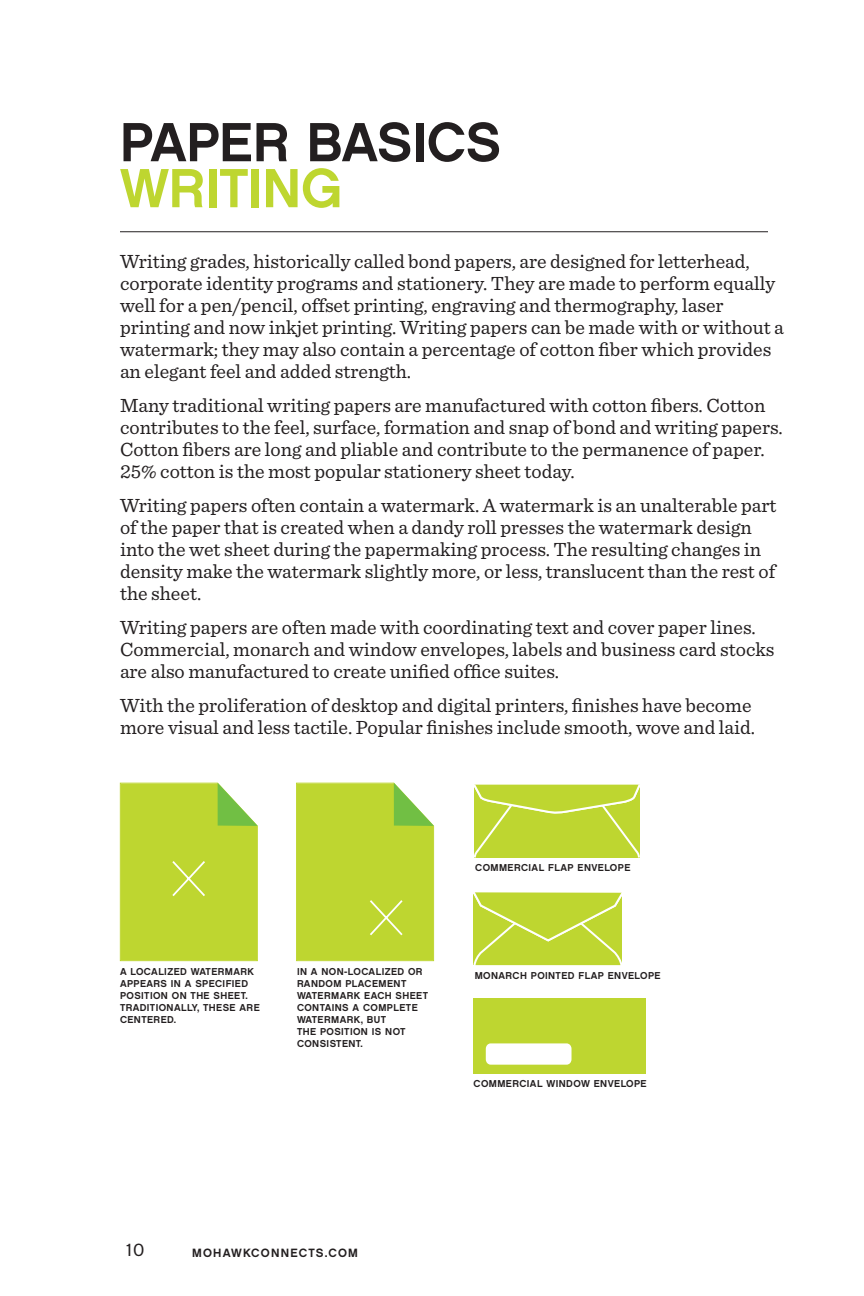
<style>
.page{position:relative;width:864px;height:1296px;background:#fff}
.page>*{position:absolute;margin:0;border:0;box-sizing:border-box;transform-origin:0 0}
.t1{font:55px "Chalet New York Nineteen Sixty";letter-spacing:-.01em;color:#231f20}
.t2{font:55px "Chalet New York Nineteen Sixty";color:#bed630}
.t3{font:20px/22px "Sentinel";color:#231f20}
.t4{font:18px "Chalet";color:#231f20}
.t5{font:12px "Chalet New York Nineteen Sixty";letter-spacing:.1em;color:#231f20}
.t6{font:10px/12px "Chalet New York Nineteen Sixty";letter-spacing:.04em;color:#231f20}
</style>
<div class="page">
<hr style="left:120px;top:231px;width:648px;height:1px;background:#231f20">
<svg style="left:120px;top:782px;width:138px;height:179px;background:#bed73a"></svg>
<svg style="left:296px;top:782px;width:139px;height:179px;background:#bed73b"></svg>
<svg style="left:473px;top:892px;width:149px;height:74px;background:#c2d93f"></svg>
<div style="left:473px;top:998px;width:172px;height:75px;background:#bed630"></div>
<div style="left:486px;top:1043px;width:86px;height:22px;border:2px solid #fff;border-radius:4px"></div>
<div style="left:487px;top:1044px;width:84px;height:20px;background:#fff;border-radius:4px"></div>
<svg style="left:474px;top:784px;width:166px;height:74px;background:#c1d83c"></svg>
<h1 class="t1" style="left:120px;top:108px;width:383px">PAPER BASICS</h1>
<h1 class="t2" style="left:120px;top:153px;width:224px">WRITING</h1>
<p class="t3" style="left:120px;top:250px;width:665px">Writing grades, historically called bond papers, are designed for letterhead, corporate identity programs and stationery. They are made to perform equally well for a pen/pencil, offset printing, engraving and thermography, laser printing and now inkjet printing. Writing papers can be made with or without a watermark; they may also contain a percentage of cotton fiber which provides an elegant feel and added strength.</p>
<p class="t3" style="left:120px;top:394px;width:664px">Many traditional writing papers are manufactured with cotton fibers. Cotton contributes to the feel, surface, formation and snap of bond and writing papers.<br>Cotton fibers are long and pliable and contribute to the permanence of paper.<br>25% cotton is the most popular stationery sheet today.</p>
<p class="t3" style="left:120px;top:494px;width:658px">Writing papers often contain a watermark. A watermark is an unalterable part of the paper that is created when a dandy roll presses the watermark design into the wet sheet during the papermaking process. The resulting changes in density make the watermark slightly more, or less, translucent than the rest of the sheet.</p>
<p class="t3" style="left:120px;top:616px;width:656px">Writing papers are often made with coordinating text and cover paper lines.<br>Commercial, monarch and window envelopes, labels and business card stocks are also manufactured to create unified office suites.</p>
<p class="t3" style="left:120px;top:694px;width:637px">With the proliferation of desktop and digital printers, finishes have become more visual and less tactile. Popular finishes include smooth, wove and laid.</p>
<p class="t6" style="left:475px;top:862px;width:157px">COMMERCIAL FLAP ENVELOPE</p>
<p class="t6" style="left:120px;top:966px;width:141px">A LOCALIZED WATERMARK<br>APPEARS IN A SPECIFIED<br>POSITION ON THE SHEET.<br>TRADITIONALLY, THESE ARE<br>CENTERED.</p>
<p class="t6" style="left:297px;top:966px;width:133px">IN A NON-LOCALIZED OR<br>RANDOM PLACEMENT<br>WATERMARK EACH SHEET<br>CONTAINS A COMPLETE<br>WATERMARK, BUT<br>THE POSITION IS NOT<br>CONSISTENT.</p>
<p class="t6" style="left:475px;top:970px;width:188px">MONARCH POINTED FLAP ENVELOPE</p>
<p class="t4" style="left:126px;top:1239px;width:20px">10</p>
<p class="t5" style="left:192px;top:1245px;width:167px">MOHAWKCONNECTS.COM</p>
<p class="t6" style="left:474px;top:1077px;width:175px">COMMERCIAL WINDOW ENVELOPE</p>
</div>
